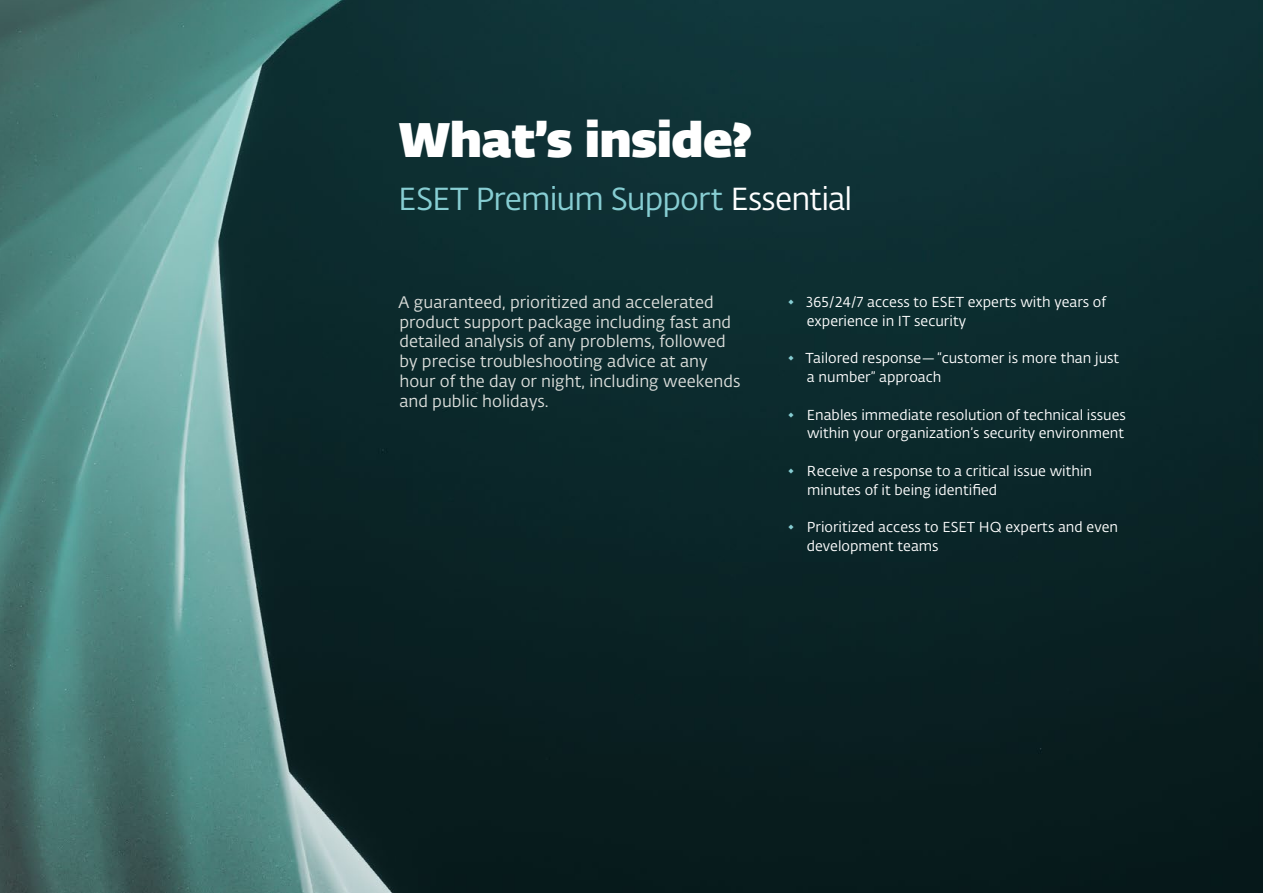
<style>
.page{position:relative;width:1263px;height:893px;background:#fff}
.page>*{position:absolute;margin:0;border:0;box-sizing:border-box;transform-origin:0 0}
.t1{font:800 48px "Fedra Sans Dis Std";color:#fff}
.t2{font:31.5px "Fedra Sans Alt Pro Book LF";letter-spacing:-.03em;color:#87ced3}
.t3{font:16.5px/19.8px "Fedra Sans Alt Pro Book LF";color:#dbdedb}
.t4{font:14.25px/18.8px "Fedra Sans Alt Pro Book LF";color:#fff}
.s1{color:#fff}
.s2{color:#87ced3}
</style>
<div class="page">
<img style="left:0;top:0;width:1263px;height:893px">
<h1 class="t1" style="left:399px;top:101px;width:354px">What’s inside?</h1>
<h2 class="t2" style="left:398px;top:177px;width:456px">ESET Premium Support <span class="s1">Essential</span></h2>
<p class="t3" style="left:398px;top:292px;width:343px">A guaranteed, prioritized and accelerated product support package including fast and detailed analysis of any problems, followed by precise troubleshooting advice at any hour of the day or night, including weekends and public holidays.</p>
<p class="t4" style="left:807px;top:292px;width:301px;text-indent:-19px"><span class="s2">◆</span> 365/24/7 access to ESET experts with years of experience in IT security</p>
<p class="t4" style="left:807px;top:349px;width:314px;text-indent:-20px"><span class="s2">◆</span> Tailored response—“customer is more than just a number” approach</p>
<p class="t4" style="left:787px;top:405px;width:340px;text-align:right"><span class="s2">◆</span> Enables immediate resolution of technical issues within your organization’s security environment</p>
<p class="t4" style="left:807px;top:461px;width:286px;text-indent:-20px"><span class="s2">◆</span> Receive a response to a critical issue within minutes of it being identified</p>
<p class="t4" style="left:807px;top:517px;width:313px;text-indent:-19px"><span class="s2">◆</span> Prioritized access to ESET HQ experts and even development teams</p>
</div>
